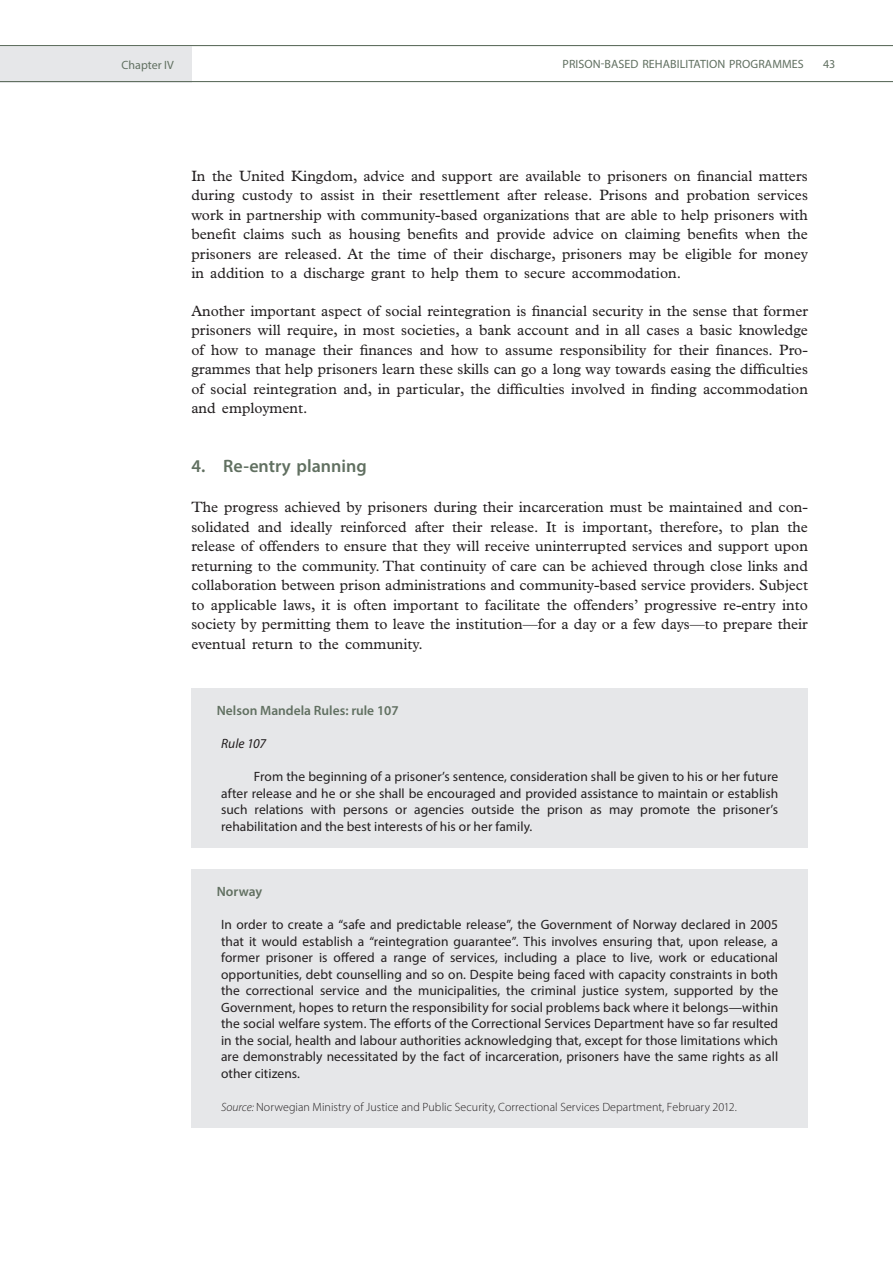
<style>
.page{position:relative;width:893px;height:1263px;background:#fff}
.page>*{position:absolute;margin:0;border:0;box-sizing:border-box;transform-origin:0 0}
.t1{font:600 18px "Myriad Pro";color:#617061}
.t2{font:15px/19.5px "Plantin Std";color:#231f20;text-align:justify}
.t3{font:13.5px/16.5px "Myriad Pro";letter-spacing:.005em;color:#231f20;text-align:justify}
.t4{font:600 13.5px "Myriad Pro";color:#617061}
.t5{font:italic 13.5px "Myriad Pro";letter-spacing:.005em;color:#231f20}
.t6{font:300 12px "Myriad Pro";letter-spacing:.005em;color:#231f20}
.t7{font:12px "Myriad Pro";color:#617061}
.s1{font-style:italic}
</style>
<div class="page">
<div style="left:0;top:46px;width:192px;height:36px;background:#e6e7e9"></div>
<hr style="left:0;top:45px;width:893px;height:1px;background:#617061">
<hr style="left:0;top:81px;width:893px;height:1px;background:#617061">
<div style="left:191px;top:688px;width:617px;height:160px;background:#e6e7e9"></div>
<div style="left:191px;top:869px;width:617px;height:259px;background:#e6e7e9"></div>
<p class="t7" style="left:122px;top:57px;width:54px">Chapter IV</p>
<p class="t7" style="left:563px;top:56px;width:14px">Prison</p>
<p class="t7" style="left:601px;top:56px;width:12px">-based</p>
<p class="t7" style="left:642px;top:56px;width:7px">rehabilitation</p>
<p class="t7" style="left:729px;top:56px;width:9px">programmes</p>
<p class="t7" style="left:823px;top:56px;width:14px">43</p>
<p class="t2" style="left:191px;top:166px;width:618px">In the United Kingdom, advice and support are available to prisoners on financial matters during custody to assist in their resettlement after release. Prisons and probation services work in partnership with community-based organizations that are able to help prisoners with benefit claims such as housing benefits and provide advice on claiming benefits when the prisoners are released. At the time of their discharge, prisoners may be eligible for money in addition to a discharge grant to help them to secure accommodation.</p>
<p class="t2" style="left:191px;top:301px;width:618px">Another important aspect of social reintegration is financial security in the sense that former prisoners will require, in most societies, a bank account and in all cases a basic knowledge of how to manage their finances and how to assume responsibility for their finances. Pro&shy;grammes that help prisoners learn these skills can go a long way towards easing the difficulties of social reintegration and, in particular, the difficulties involved in finding accommodation and employment.</p>
<p class="t1" style="left:191px;top:454px;width:177px">4. Re-entry planning</p>
<p class="t2" style="left:191px;top:498px;width:618px">The progress achieved by prisoners during their incarceration must be maintained and con&shy;solidated and ideally reinforced after their release. It is important, therefore, to plan the release of offenders to ensure that they will receive uninterrupted services and support upon returning to the community. That continuity of care can be achieved through close links and collaboration between prison administrations and community-based service providers. Subject to applicable laws, it is often important to facilitate the offenders’ progressive re-entry into society by permitting them to leave the institution—for a day or a few days—to prepare their eventual return to the community.</p>
<p class="t4" style="left:217px;top:702px;width:183px">Nelson Mandela Rules: rule 107</p>
<p class="t5" style="left:221px;top:735px;width:46px">Rule 107</p>
<p class="t3" style="left:221px;top:768px;width:559px;text-indent:33px">From the beginning of a prisoner’s sentence, consideration shall be given to his or her future after release and he or she shall be encouraged and provided assistance to maintain or establish such relations with persons or agencies outside the prison as may promote the prisoner’s rehabilitation and the best interests of his or her family.</p>
<p class="t4" style="left:217px;top:883px;width:47px">Norway</p>
<p class="t3" style="left:221px;top:916px;width:559px">In order to create a “safe and predictable release”, the Government of Norway declared in 2005 that it would establish a “reintegration guarantee”. This involves ensuring that, upon release, a former prisoner is offered a range of services, including a place to live, work or educational opportunities, debt counselling and so on. Despite being faced with capacity constraints in both the correctional service and the municipalities, the criminal justice system, supported by the Government, hopes to return the responsibility for social problems back where it belongs—within the social welfare system. The efforts of the Correctional Services Department have so far resulted in the social, health and labour authorities acknowledging that, except for those limitations which are demonstrably necessitated by the fact of incarceration, prisoners have the same rights as all other citizens.</p>
<p class="t6" style="left:221px;top:1099px;width:517px"><span class="s1">Source:</span> Norwegian Ministry of Justice and Public Security, Correctional Services Department, February 2012.</p>
</div>
